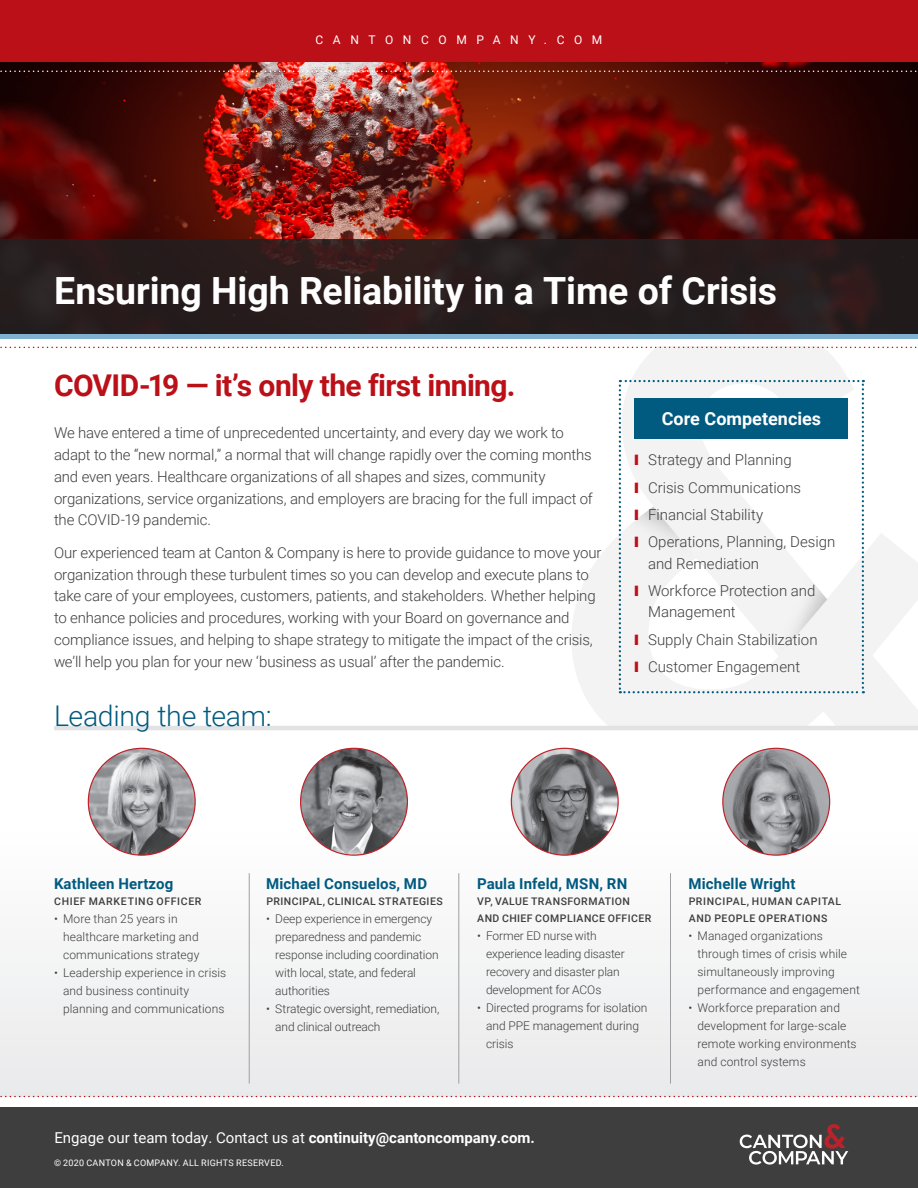
<style>
.page{position:relative;width:918px;height:1188px;background:#fff}
.page>*{position:absolute;margin:0;border:0;box-sizing:border-box;transform-origin:0 0}
.Cover-Header{font:700 37.5px "Roboto";letter-spacing:-.005em;color:#fff}
.Intro_Head_w_Rule{font:700 30px "Roboto";letter-spacing:-.02em;color:#bb1018}
.Subhead{font:300 28.5px "Roboto";letter-spacing:-.015em;color:#015a80}
.Body{font:700 18px "Roboto";color:#fff}
.Body-2{font:300 15px/21.8px "Roboto";letter-spacing:-.01em;color:#3e3e3f}
.Body-3{font:700 15px "Roboto";letter-spacing:.01em;color:#015a80}
.Body-4{font:15px "Roboto";color:#fff}
.Body-5{font:300 12px/18px "Roboto";color:#3e3e3f}
.t1{font:12px "Roboto";letter-spacing:.8em;color:#fff}
.Body-6{font:500 10.5px/16.5px "Roboto";letter-spacing:.045em;color:#3e3e3f}
.Footer-Dark-Left{font:9px "Roboto";letter-spacing:.03em;color:#fff}
.s1{color:#bb1018}
.s2{font-weight:700}
</style>
<div class="page">
<div style="left:0;top:1107px;width:918px;height:81px;background:#3e3e3f"></div>
<img style="left:558px;top:348px;width:360px;height:378px">
<div style="left:0;top:825px;width:918px;height:271px;background:#f3f4f4"></div>
<img style="left:0;top:62px;width:918px;height:178px">
<svg style="left:0;top:71px;width:918px;height:1px"></svg>
<div style="left:0;top:0;width:918px;height:62px;background:#bb1018"></div>
<div style="left:0;top:240px;width:918px;height:94px;background:#231f20"></div>
<div style="left:0;top:334px;width:918px;height:5px;background:#7fb0cf"></div>
<svg style="left:0;top:347px;width:917px;height:1px"></svg>
<img style="left:301px;top:748px;width:106px;height:107px;border-radius:53px">
<img style="left:723px;top:748px;width:107px;height:107px;border-radius:53px">
<img style="left:88px;top:748px;width:107px;height:107px;border-radius:53px">
<img style="left:511px;top:748px;width:107px;height:107px;border-radius:53px">
<hr style="left:249px;top:873px;width:1px;height:211px;background:#9d9fa2">
<hr style="left:459px;top:873px;width:1px;height:211px;background:#9d9fa2">
<hr style="left:670px;top:873px;width:1px;height:211px;background:#9d9fa2">
<svg style="left:619px;top:380px;width:245px;height:313px"></svg>
<div style="left:635px;top:398px;width:213px;height:40px;background:#015a80"></div>
<hr style="left:54px;top:726px;width:864px;height:4px;background:#e1e2e4">
<svg style="left:740px;top:1124px;width:108px;height:41px"></svg>
<svg style="left:0;top:1096px;width:918px;height:1px"></svg>
<p class="t1" style="left:316px;top:32px;width:288px">CANTONCOMPANY.COM</p>
<h1 class="Cover-Header" style="left:54px;top:264px;width:725px">Ensuring High Reliability in a Time of Crisis</h1>
<p class="Intro_Head_w_Rule" style="left:54px;top:365px;width:463px">COVID-19 — it’s only the first inning.</p>
<p class="Body-2" style="left:54px;top:422px;width:540px">We have entered a time of unprecedented uncertainty, and every day we work to adapt to the “new normal,” a normal that will change rapidly over the coming months and even years. Healthcare organizations of all shapes and sizes, community organizations, service organizations, and employers are bracing for the full impact of the COVID-19 pandemic.</p>
<p class="Body-2" style="left:54px;top:541px;width:549px">Our experienced team at Canton &amp; Company is here to provide guidance to move your organization through these turbulent times so you can develop and execute plans to take care of your employees, customers, patients, and stakeholders. Whether helping to enhance policies and procedures, working with your Board on governance and compliance issues, and helping to shape strategy to mitigate the impact of the crisis, we’ll help you plan for your new ‘business as usual’ after the pandemic.</p>
<h3 class="Subhead" style="left:54px;top:696px;width:219px">Leading the team:</h3>
<p class="Body" style="left:662px;top:406px;width:161px">Core Competencies</p>
<p class="Body-2" style="left:635px;top:449px;width:159px"><span class="s1">❙</span> Strategy and Planning</p>
<p class="Body-2" style="left:635px;top:476px;width:168px"><span class="s1">❙</span> Crisis Communications</p>
<p class="Body-2" style="left:635px;top:503px;width:130px"><span class="s1">❙</span> Financial Stability</p>
<p class="Body-2" style="left:648px;top:530px;width:189px;text-indent:-14px"><span class="s1">❙</span> Operations, Planning, Design and Remediation</p>
<p class="Body-2" style="left:648px;top:579px;width:169px;text-indent:-14px"><span class="s1">❙</span> Workforce Protection and<br>Management</p>
<p class="Body-2" style="left:635px;top:628px;width:185px"><span class="s1">❙</span> Supply Chain Stabilization</p>
<p class="Body-2" style="left:635px;top:655px;width:167px"><span class="s1">❙</span> Customer Engagement</p>
<p class="Body-3" style="left:54px;top:873px;width:121px">Kathleen Hertzog</p>
<p class="Body-6" style="left:54px;top:893px;width:149px">CHIEF MARKETING OFFICER</p>
<p class="Body-5" style="left:63px;top:910px;width:138px;text-indent:-9px">• More than 25 years in healthcare marketing and communications strategy</p>
<p class="Body-5" style="left:63px;top:964px;width:165px;text-indent:-9px">• Leadership experience in crisis and business continuity planning and communications</p>
<p class="Body-3" style="left:266px;top:873px;width:162px">Michael Consuelos, MD</p>
<p class="Body-6" style="left:266px;top:893px;width:178px">PRINCIPAL, CLINICAL STRATEGIES</p>
<p class="Body-5" style="left:275px;top:910px;width:165px;text-indent:-9px">• Deep experience in emergency preparedness and pandemic response including coordination with local, state, and federal authorities</p>
<p class="Body-5" style="left:275px;top:1000px;width:166px;text-indent:-9px">• Strategic oversight, remediation, and clinical outreach</p>
<p class="Body-3" style="left:477px;top:873px;width:152px">Paula Infeld, MSN, RN</p>
<p class="Body-6" style="left:477px;top:893px;width:176px">VP, VALUE TRANSFORMATION<br>AND CHIEF COMPLIANCE OFFICER</p>
<p class="Body-5" style="left:486px;top:926px;width:140px;text-indent:-9px">• Former ED nurse with experience leading disaster recovery and disaster plan development for ACOs</p>
<p class="Body-5" style="left:486px;top:998px;width:163px;text-indent:-9px">• Directed programs for isolation and PPE management during crisis</p>
<p class="Body-4" style="left:54px;top:1127px;width:482px">Engage our team today. Contact us at <span class="s2">continuity@cantoncompany.com.</span></p>
<p class="Footer-Dark-Left" style="left:54px;top:1157px;width:231px">© 2020 CANTON &amp; COMPANY. ALL RIGHTS RESERVED.</p>
<p class="Body-3" style="left:688px;top:873px;width:109px">Michelle Wright</p>
<p class="Body-6" style="left:689px;top:893px;width:154px">PRINCIPAL, HUMAN CAPITAL<br>AND PEOPLE OPERATIONS</p>
<p class="Body-5" style="left:698px;top:926px;width:164px;text-indent:-9px">• Managed organizations through times of crisis while simultaneously improving performance and engagement</p>
<p class="Body-5" style="left:698px;top:998px;width:161px;text-indent:-9px">• Workforce preparation and development for large-scale remote working environments and control systems</p>
</div>
